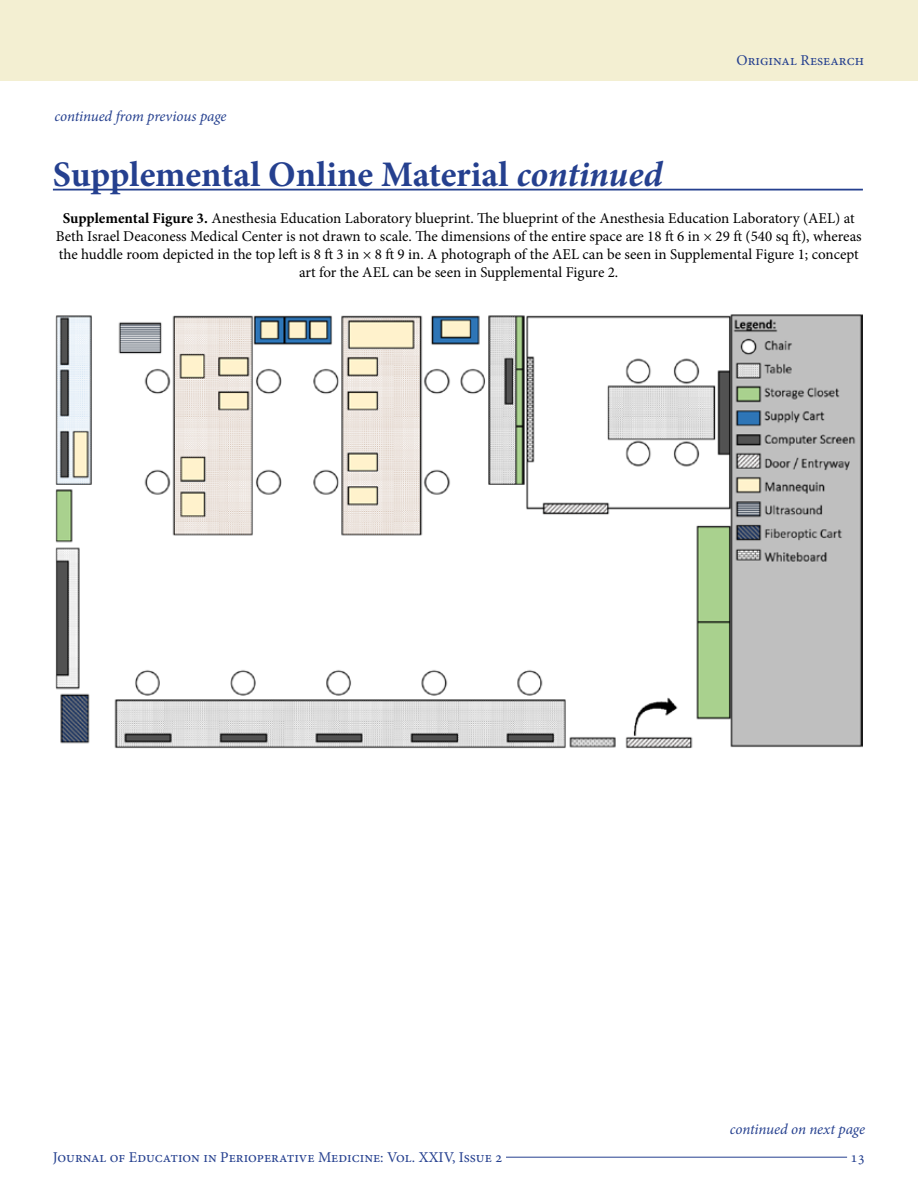
<style>
.page{position:relative;width:918px;height:1188px;background:#fff}
.page>*{position:absolute;margin:0;border:0;box-sizing:border-box;transform-origin:0 0}
.t1{font:700 36px "Minion Pro";letter-spacing:-.005em;color:#25408f}
.t2{font:15px/18px "Minion Pro";color:#000;text-align:center}
.t3{font:15px "Minion Pro";color:#25408f}
.t4{font:italic 15px "Minion Pro";letter-spacing:-.01em;color:#25408f}
.s1{font-style:italic}
.s2{font-weight:700}
</style>
<div class="page">
<hr style="left:506px;top:1157px;width:341px;height:1px;background:#25408f">
<div style="left:0;top:0;width:918px;height:81px;background:#f3efd2"></div>
<hr style="left:53px;top:189px;width:810px;height:2px;background:#25408f">
<img style="left:55px;top:314px;width:808px;height:435px">
<p class="t4" style="left:55px;top:106px;width:174px">continued from previous page</p>
<h1 class="t1" style="left:53px;top:149px;width:612px">Supplemental Online Material <span class="s1">continued</span></h1>
<p class="t3" style="left:737px;top:50px;width:129px">Original Research</p>
<p class="t2" style="left:56px;top:209px;width:807px"><span class="s2">Supplemental Figure 3.</span> Anesthesia Education Laboratory blueprint. The blueprint of the Anesthesia Education Laboratory (AEL) at Beth Israel Deaconess Medical Center is not drawn to scale. The dimensions of the entire space are 18 ft 6 in × 29 ft (540 sq ft), whereas the huddle room depicted in the top left is 8 ft 3 in × 8 ft 9 in. A photograph of the AEL can be seen in Supplemental Figure 1; concept art for the AEL can be seen in Supplemental Figure 2.</p>
<p class="t4" style="left:730px;top:1119px;width:137px">continued on next page</p>
<p class="t3" style="left:53px;top:1147px;width:451px">Journal of Education in Perioperative Medicine: Vol. XXIV, Issue 2</p>
<p class="t3" style="left:851px;top:1147px;width:16px">13</p>
</div>
